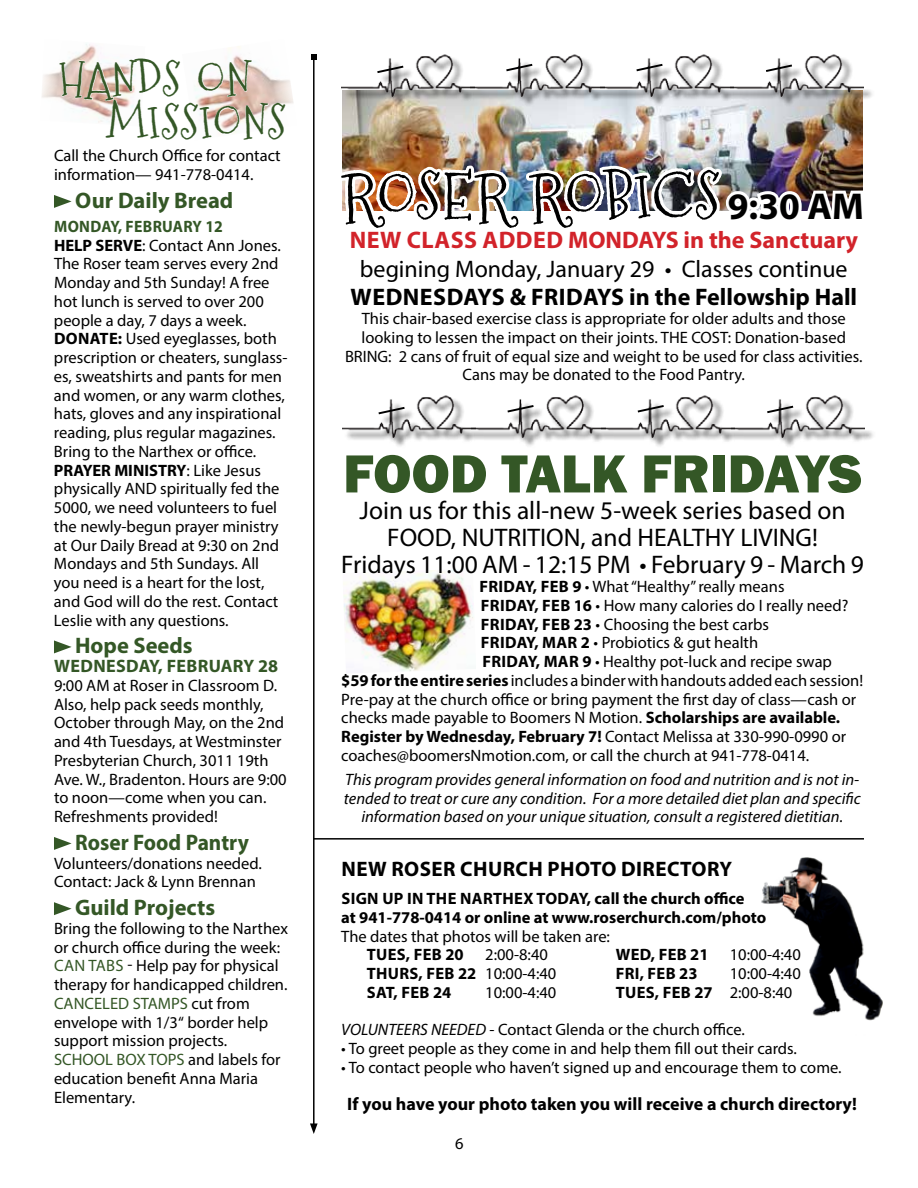
<style>
.page{position:relative;width:918px;height:1188px;background:#fff}
.page>*{position:absolute;margin:0;border:0;box-sizing:border-box;transform-origin:0 0}
.t1{font:63px "Sugarplum";letter-spacing:.025em;color:#000}
.t2{font:800 55.5px "Franklin Gothic";color:#345726}
.t3{font:46.5px/43.5px "Sugarplum";letter-spacing:.035em;color:#345726}
.t4{font:25.5px/27px "Myriad Pro";color:#000;text-align:center}
.t5{font:24px "Myriad Pro";color:#000}
.t6{font:700 24px "Myriad Pro";color:#000}
.t7{font:700 24px "Myriad Pro";color:#d2232a}
.t8{font:700 22.5px "Myriad Pro";color:#345726}
.t9{font:700 22.5px "Myriad Pro";color:#345726;scale:.95 1}
.t10{font:700 21px "Myriad Pro";letter-spacing:.02em;color:#000}
.t11{font:700 18px "Myriad Pro";color:#000}
.t12{font:700 18px "Myriad Pro";letter-spacing:.02em;color:#345726}
.t13{font:16.5px/18.8px "Myriad Pro";color:#000}
.t14{font:italic 16.5px/18.8px "Myriad Pro";color:#000;text-align:center}
.t15{font:700 16.5px/18.8px "Myriad Pro";color:#000}
.t16{font:700 16.5px "Myriad Pro";letter-spacing:.02em;color:#000}
.s1{font-weight:700;color:#345726}
.s2{font-weight:700}
.s3{color:#345726}
.s4{font-family:"Myriad Pro";font-weight:700;font-size:37.5px}
.s5{font-weight:400}
.s6{font-style:italic}
</style>
<div class="page">
<img style="left:343px;top:569px;width:131px;height:102px">
<div style="left:344px;top:398px;width:532px;height:50px;background:#000;opacity:.75"></div>
<img style="left:342px;top:395px;width:130px;height:42px">
<img style="left:472px;top:395px;width:130px;height:42px">
<img style="left:602px;top:395px;width:129px;height:42px">
<img style="left:731px;top:395px;width:134px;height:42px">
<svg style="left:376px;top:406px;width:31px;height:10px"></svg>
<svg style="left:505px;top:404px;width:31px;height:10px"></svg>
<svg style="left:636px;top:404px;width:30px;height:10px"></svg>
<svg style="left:765px;top:404px;width:30px;height:11px"></svg>
<hr style="left:313px;top:57px;width:2px;height:1069px;background:#000">
<svg style="left:311px;top:54px;width:6px;height:6px"></svg>
<svg style="left:310px;top:1123px;width:8px;height:11px"></svg>
<img style="left:228px;top:46px;width:66px;height:58px">
<svg style="left:54px;top:195px;width:18px;height:13px"></svg>
<svg style="left:54px;top:640px;width:18px;height:13px"></svg>
<svg style="left:54px;top:837px;width:18px;height:13px"></svg>
<svg style="left:54px;top:902px;width:18px;height:13px"></svg>
<img style="left:42px;top:44px;width:59px;height:54px">
<svg style="left:59px;top:58px;width:227px;height:75px"></svg>
<img style="left:388px;top:54px;width:71px;height:8px">
<img style="left:518px;top:54px;width:71px;height:8px">
<img style="left:647px;top:54px;width:72px;height:8px">
<img style="left:777px;top:54px;width:72px;height:8px">
<img style="left:341px;top:62px;width:527px;height:149px">
<img style="left:761px;top:858px;width:122px;height:163px">
<hr style="left:314px;top:838px;width:550px;height:2px;background:#000">
<h3 class="t3" style="left:108px;top:61px;width:181px;text-indent:-48px">HANDS ON<br>MISSIONS</h3>
<p class="t13" style="left:54px;top:146px;width:228px">Call the Church Office for contact information— 941-778-0414.</p>
<h3 class="t8" style="left:75px;top:186px;width:160px">Our Daily Bread</h3>
<p class="t13" style="left:54px;top:217px;width:235px"><span class="s1">MONDAY, FEBRUARY 12<br></span><span class="s2">HELP SERVE</span>: Contact Ann Jones.<br>The Roser team serves every 2nd<br>Monday and 5th Sunday! A free hot lunch is served to over 200 people a day, 7 days a week.<br><span class="s2">DONATE:</span> Used eyeglasses, both prescription or cheaters, sunglass&shy;es, sweatshirts and pants for men and women, or any warm clothes, hats, gloves and any inspirational reading, plus regular magazines.<br>Bring to the Narthex or office.<br><span class="s2">PRAYER MINISTRY</span>: Like Jesus physically AND spiritually fed the<br>5000, we need volunteers to fuel the newly-begun prayer ministry at Our Daily Bread at 9:30 on 2nd<br>Mondays and 5th Sundays. All you need is a heart for the lost, and God will do the rest. Contact<br>Leslie with any questions.</p>
<h3 class="t8" style="left:75px;top:631px;width:119px">Hope Seeds</h3>
<p class="t12" style="left:54px;top:654px;width:226px">WEDNESDAY, FEBRUARY 28</p>
<p class="t13" style="left:54px;top:676px;width:234px">9:00 AM at Roser in Classroom D.<br>Also, help pack seeds monthly,<br>October through May, on the 2nd and 4th Tuesdays, at Westminster<br>Presbyterian Church, 3011 19th<br>Ave. W., Bradenton. Hours are 9:00 to noon—come when you can.<br>Refreshments provided!</p>
<h3 class="t9" style="left:75px;top:828px;width:184px">Roser Food Pantry</h3>
<p class="t13" style="left:54px;top:853px;width:210px">Volunteers/donations needed.<br>Contact: Jack &amp; Lynn Brennan</p>
<h3 class="t8" style="left:75px;top:893px;width:142px">Guild Projects</h3>
<p class="t13" style="left:54px;top:919px;width:236px">Bring the following to the Narthex or church office during the week:<br><span class="s3">CAN TABS</span> - Help pay for physical therapy for handicapped children.<br><span class="s3">CANCELED STAMPS</span> cut from envelope with 1/3“ border help support mission projects.<br><span class="s3">SCHOOL BOX TOPS</span> and labels for education benefit Anna Maria<br>Elementary.</p>
<h1 class="t1" style="left:344px;top:153px;width:522px">ROSER ROBICS <span class="s4">9:30 AM</span></h1>
<h3 class="t7" style="left:350px;top:224px;width:510px">NEW CLASS ADDED MONDAYS in the Sanctuary</h3>
<h3 class="t5" style="left:360px;top:254px;width:489px">begining Monday, January 29 • Classes continue</h3>
<h3 class="t6" style="left:351px;top:282px;width:508px">WEDNESDAYS &amp; FRIDAYS in the Fellowship Hall</h3>
<p class="t13" style="left:345px;top:309px;width:519px;text-align:center">This chair-based exercise class is appropriate for older adults and those looking to lessen the impact on their joints. THE COST: Donation-based BRING: 2 cans of fruit of equal size and weight to be used for class activities.<br>Cans may be donated to the Food Pantry.</p>
<h2 class="t2" style="left:343px;top:438px;width:520px">FOOD TALK FRIDAYS</h2>
<h3 class="t4" style="left:341px;top:497px;width:524px">Join us for this all-new 5-week series based on<br>FOOD, NUTRITION, and HEALTHY LIVING!<br>Fridays 11:00 AM - 12:15 PM • February 9 - March 9</h3>
<p class="t13" style="left:479px;top:577px;width:307px"><span class="s2">FRIDAY, FEB 9</span> • What “Healthy” really means</p>
<p class="t13" style="left:481px;top:596px;width:369px"><span class="s2">FRIDAY, FEB 16</span> • How many calories do I really need?</p>
<p class="t13" style="left:481px;top:615px;width:290px"><span class="s2">FRIDAY, FEB 23</span> • Choosing the best carbs</p>
<p class="t13" style="left:481px;top:633px;width:279px"><span class="s2">FRIDAY, MAR 2</span> • Probiotics &amp; gut health</p>
<p class="t13" style="left:482px;top:652px;width:351px"><span class="s2">FRIDAY, MAR 9</span> • Healthy pot-luck and recipe swap</p>
<p class="t13" style="left:341px;top:671px;width:523px"><span class="s2">$59 for the entire series</span> includes a binder with handouts added each session!</p>
<p class="t13" style="left:341px;top:690px;width:517px">Pre-pay at the church office or bring payment the first day of class—cash or</p>
<p class="t13" style="left:341px;top:708px;width:500px">checks made payable to Boomers N Motion. <span class="s2">Scholarships are available.</span></p>
<p class="t15" style="left:341px;top:727px;width:506px">Register by Wednesday, February 7! <span class="s5">Contact Melissa at 330-990-0990 or</span></p>
<p class="t13" style="left:341px;top:746px;width:470px">coaches@boomersNmotion.com, or call the church at 941-778-0414.</p>
<p class="t14" style="left:344px;top:770px;width:518px">This program provides general information on food and nutrition and is not in&shy;tended to treat or cure any condition. For a more detailed diet plan and specific information based on your unique situation, consult a registered dietitian.</p>
<p class="t10" style="left:341px;top:856px;width:392px">NEW ROSER CHURCH PHOTO DIRECTORY</p>
<p class="t15" style="left:341px;top:889px;width:427px">SIGN UP IN THE NARTHEX TODAY, call the church office<br>at 941-778-0414 or online at www.roserchurch.com/photo</p>
<p class="t13" style="left:341px;top:926px;width:270px">The dates that photos will be taken are:</p>
<p class="t16" style="left:367px;top:944px;width:98px">TUES, FEB 20</p>
<p class="t13" style="left:485px;top:945px;width:64px">2:00-8:40</p>
<p class="t15" style="left:616px;top:945px;width:94px">WED, FEB 21</p>
<p class="t13" style="left:730px;top:945px;width:73px">10:00-4:40</p>
<p class="t16" style="left:367px;top:963px;width:191px">THURS, FEB 22 <span class="s5">10:00-4:40</span></p>
<p class="t15" style="left:616px;top:964px;width:83px">FRI, FEB 23</p>
<p class="t13" style="left:730px;top:964px;width:73px">10:00-4:40</p>
<p class="t15" style="left:367px;top:982px;width:86px">SAT, FEB 24</p>
<p class="t13" style="left:485px;top:983px;width:73px">10:00-4:40</p>
<p class="t16" style="left:616px;top:981px;width:178px">TUES, FEB 27 <span class="s5">2:00-8:40</span></p>
<p class="t13" style="left:341px;top:1020px;width:405px"><span class="s6">VOLUNTEERS NEEDED</span> - Contact Glenda or the church office.</p>
<p class="t13" style="left:341px;top:1039px;width:457px">• To greet people as they come in and help them fill out their cards.</p>
<p class="t13" style="left:341px;top:1058px;width:502px">• To contact people who haven’t signed up and encourage them to come.</p>
<p class="t11" style="left:347px;top:1092px;width:511px">If you have your photo taken you will receive a church directory!</p>
<p class="t13" style="left:455px;top:1133px;width:10px">6</p>
</div>
